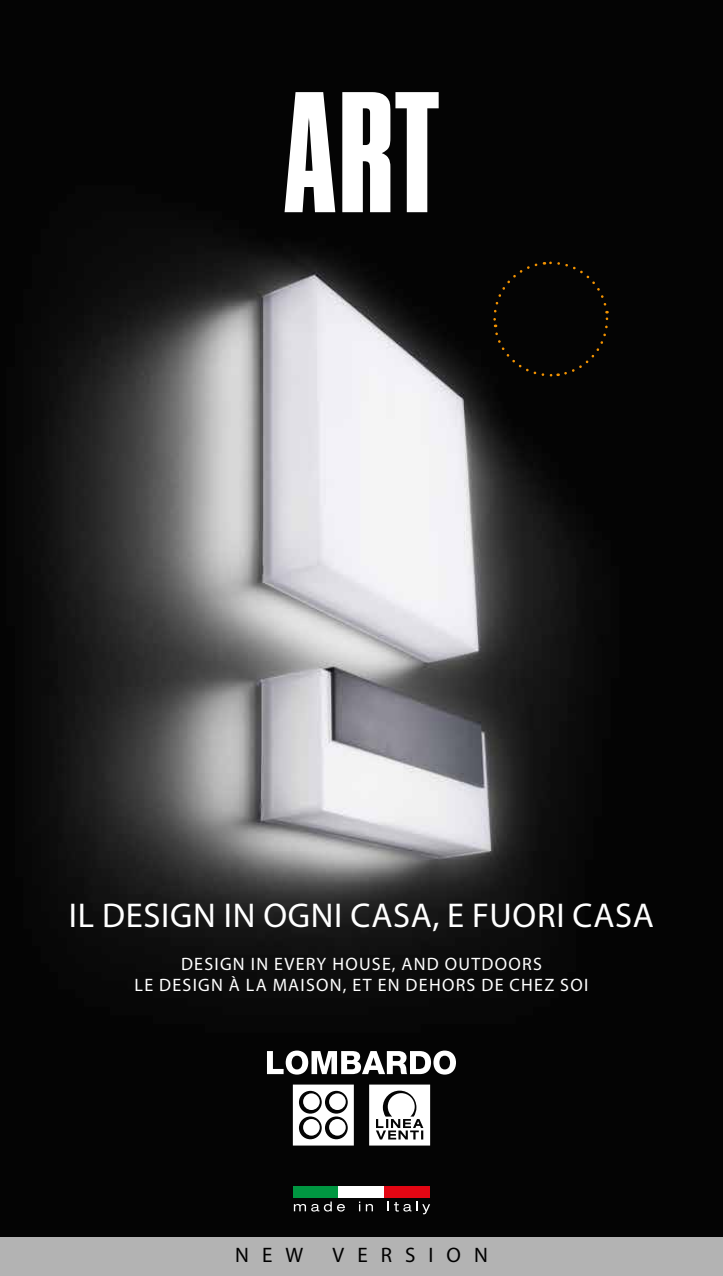
<style>
.page{position:relative;width:723px;height:1276px;background:#fff}
.page>*{position:absolute;margin:0;border:0;box-sizing:border-box;transform-origin:0 0}
.t1{font:180px "Compacta Plain";color:#fff}
.t2{font:34.5px "Myriad Pro";letter-spacing:.02em;color:#fff}
.t3{font:21px "Myriad Pro";letter-spacing:.62em;color:#000}
.t4{font:18px/21.6px "Myriad Pro";letter-spacing:.07em;color:#fff;text-align:center}
</style>
<div class="page">
<img style="left:0;top:0;width:723px;height:1237px">
<div style="left:492px;top:260px;width:117px;height:117px;background:#040404"></div>
<div style="left:0;top:1237px;width:723px;height:39px;background:#b3b3b3"></div>
<svg style="left:267px;top:1050px;width:189px;height:95px"></svg>
<div style="left:293px;top:1186px;width:46px;height:11px;background:#009641"></div>
<div style="left:339px;top:1186px;width:45px;height:11px;background:#fff"></div>
<div style="left:384px;top:1186px;width:46px;height:11px;background:#e30613"></div>
<svg style="left:294px;top:1201px;width:51px;height:10px"></svg>
<svg style="left:366px;top:1204px;width:7px;height:7px"></svg>
<svg style="left:387px;top:1201px;width:43px;height:13px"></svg>
<h1 class="t1" style="left:283px;top:55px;width:158px">ART</h1>
<h2 class="t2" style="left:69px;top:894px;width:587px">IL DESIGN IN OGNI CASA, E FUORI CASA</h2>
<p class="t4" style="left:135px;top:952px;width:455px">DESIGN IN EVERY HOUSE, AND OUTDOORS<br>LE DESIGN À LA MAISON, ET EN DEHORS DE CHEZ SOI</p>
<p class="t3" style="left:235px;top:1242px;width:70px">NEW</p>
<p class="t3" style="left:333px;top:1242px;width:157px">VERSION</p>
</div>
